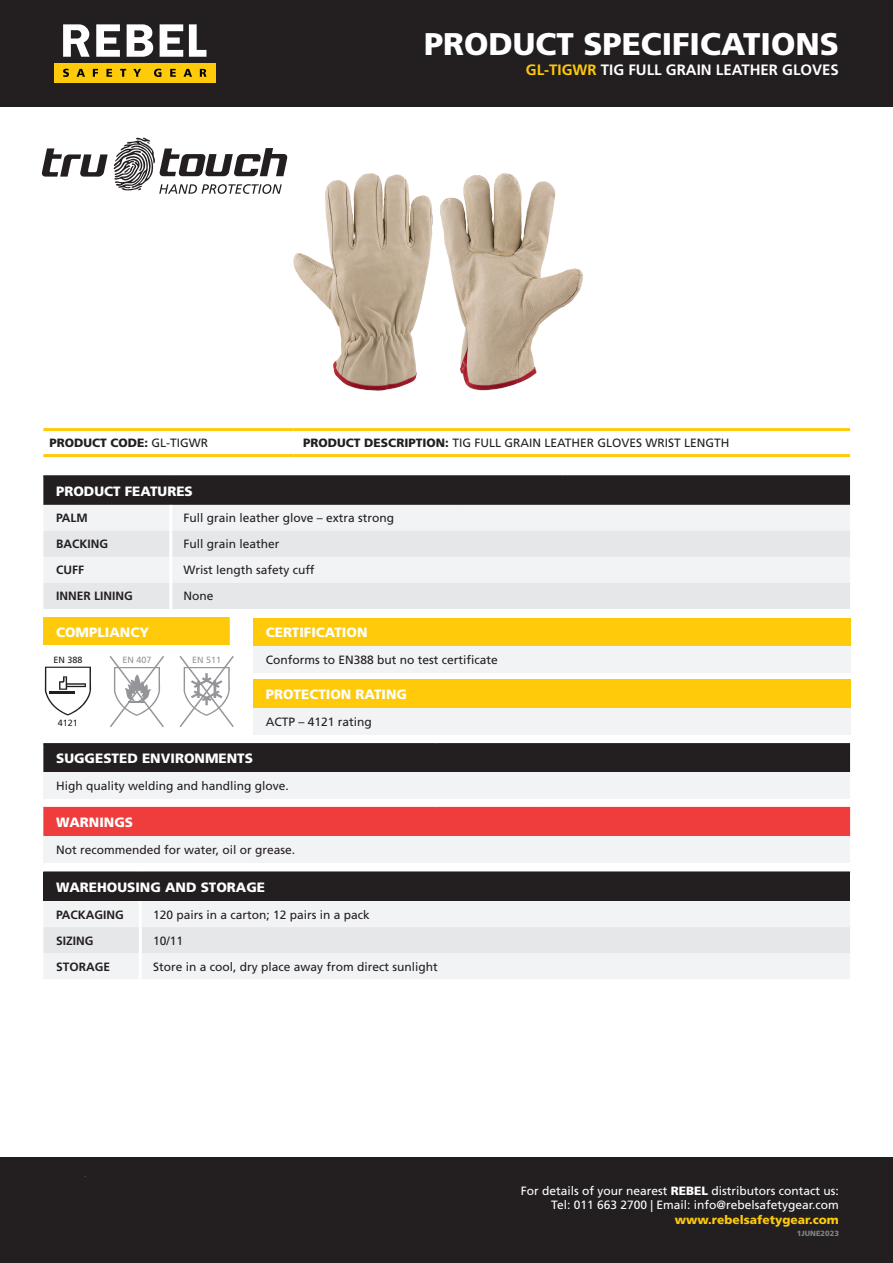
<style>
.page{position:relative;width:893px;height:1263px;background:#fff}
.page>*{position:absolute;margin:0;border:0;box-sizing:border-box;transform-origin:0 0}
.t1{font:900 31.35px "Frutiger LT Std";color:#fff}
.t2{font:700 15px "Frutiger LT Std";color:#fff}
.Table_heading{font:900 13.5px "Frutiger LT Std";color:#fff}
.Table_text{font:12px "Frutiger LT Std";color:#231f20}
.t3{font:12px/14.4px "Frutiger LT Std";color:#fff;text-align:right}
.Table_Heading_2{font:700 12px "Frutiger LT Std";color:#231f20}
.t4{font:900 12px "Frutiger LT Std";color:#feca0a}
.t5{font:900 12px "Frutiger LT Std";color:#231f20}
.Compliancy_text{font:9px "Frutiger LT Std";color:#939598}
.Compliancy_text-2{font:9px "Frutiger LT Std";color:#231f20}
.t6{font:900 7.5px "Frutiger LT Std";color:#808285}
.s1{color:#feca0a}
.s2{font-weight:400}
.s3{font-weight:900}
</style>
<div class="page">
<div style="left:0;top:0;width:893px;height:107px;background:#231f20"></div>
<div style="left:0;top:1157px;width:893px;height:106px;background:#231f20"></div>
<div style="left:54px;top:63px;width:162px;height:20px;background:#feca0a"></div>
<svg style="left:63px;top:24px;width:143px;height:33px"></svg>
<svg style="left:63px;top:69px;width:143px;height:8px"></svg>
<div style="left:43px;top:477px;width:807px;height:28px;background:#231f20"></div>
<div style="left:44px;top:505px;width:806px;height:26px;background:#f2f3f4"></div>
<svg style="left:43px;top:531px;width:807px;height:78px;fill:#e6e7e9"></svg>
<hr style="left:169px;top:505px;width:3px;height:26px;background:#fff">
<hr style="left:169px;top:531px;width:3px;height:26px;background:#fff">
<hr style="left:169px;top:557px;width:3px;height:26px;background:#fff">
<hr style="left:169px;top:583px;width:3px;height:26px;background:#fff">
<hr style="left:43px;top:475px;width:128px;height:2px;background:#231f20">
<hr style="left:171px;top:475px;width:289px;height:2px;background:#231f20">
<hr style="left:460px;top:475px;width:103px;height:2px;background:#231f20">
<hr style="left:563px;top:475px;width:287px;height:2px;background:#231f20">
<div style="left:43px;top:872px;width:807px;height:29px;background:#231f20"></div>
<div style="left:44px;top:901px;width:806px;height:78px;background:#f2f3f4"></div>
<div style="left:43px;top:927px;width:807px;height:26px;background:#e6e7e9"></div>
<hr style="left:139px;top:901px;width:3px;height:26px;background:#fff">
<hr style="left:139px;top:927px;width:3px;height:26px;background:#fff">
<hr style="left:139px;top:953px;width:3px;height:26px;background:#fff">
<hr style="left:43px;top:871px;width:97px;height:2px;background:#231f20">
<hr style="left:140px;top:871px;width:710px;height:2px;background:#231f20">
<div style="left:43px;top:745px;width:807px;height:28px;background:#231f20"></div>
<div style="left:43px;top:773px;width:807px;height:26px;background:#f2f3f4"></div>
<hr style="left:43px;top:743px;width:392px;height:2px;background:#231f20">
<hr style="left:435px;top:743px;width:103px;height:2px;background:#231f20">
<hr style="left:538px;top:743px;width:312px;height:2px;background:#231f20">
<div style="left:43px;top:808px;width:807px;height:28px;background:#ee3d3c"></div>
<div style="left:43px;top:836px;width:807px;height:26px;background:#f2f3f4"></div>
<hr style="left:43px;top:807px;width:392px;height:1px;background:#ee3d3c">
<hr style="left:435px;top:807px;width:103px;height:1px;background:#ee3d3c">
<hr style="left:538px;top:807px;width:312px;height:1px;background:#ee3d3c">
<hr style="left:43px;top:428px;width:251px;height:3px;background:#feca0a">
<hr style="left:294px;top:428px;width:556px;height:3px;background:#feca0a">
<hr style="left:43px;top:454px;width:251px;height:3px;background:#feca0a">
<hr style="left:294px;top:454px;width:556px;height:3px;background:#feca0a">
<img style="left:440px;top:173px;width:144px;height:218px">
<img style="left:293px;top:173px;width:140px;height:218px">
<svg style="left:42px;top:137px;width:245px;height:57px"></svg>
<div style="left:253px;top:618px;width:597px;height:28px;background:#feca0a"></div>
<div style="left:253px;top:646px;width:597px;height:26px;background:#f2f3f4"></div>
<div style="left:253px;top:679px;width:597px;height:29px;background:#feca0a"></div>
<div style="left:253px;top:708px;width:597px;height:26px;background:#f2f3f4"></div>
<div style="left:43px;top:618px;width:186px;height:27px;background:#feca0a"></div>
<hr style="left:43px;top:617px;width:187px;height:2px;background:#feca0a">
<hr style="left:228px;top:619px;width:2px;height:26px;background:#feca0a">
<svg style="left:45px;top:667px;width:46px;height:48px"></svg>
<hr style="left:49px;top:691px;width:26px;height:3px;background:#231f20">
<svg style="left:109px;top:656px;width:55px;height:71px"></svg>
<svg style="left:179px;top:656px;width:55px;height:71px"></svg>
<p class="t1" style="left:424px;top:25px;width:416px">PRODUCT SPECIFICATIONS</p>
<p class="t2" style="left:526px;top:61px;width:315px"><span class="s1">GL-TIGWR</span> TIG FULL GRAIN LEATHER GLOVES</p>
<p class="t5" style="left:49px;top:436px;width:160px">PRODUCT CODE: <span class="s2">GL-TIGWR</span></p>
<p class="Table_text" style="left:303px;top:436px;width:428px"><span class="s3">PRODUCT DESCRIPTION:</span> TIG FULL GRAIN LEATHER GLOVES WRIST LENGTH</p>
<p class="Table_heading" style="left:56px;top:483px;width:138px">PRODUCT FEATURES</p>
<p class="Table_Heading_2" style="left:56px;top:511px;width:33px">PALM</p>
<p class="Table_text" style="left:184px;top:511px;width:212px">Full grain leather glove – extra strong</p>
<p class="Table_Heading_2" style="left:56px;top:537px;width:53px">BACKING</p>
<p class="Table_text" style="left:184px;top:537px;width:98px">Full grain leather</p>
<p class="Table_Heading_2" style="left:56px;top:563px;width:29px">CUFF</p>
<p class="Table_text" style="left:184px;top:563px;width:133px">Wrist length safety cuff</p>
<p class="Table_Heading_2" style="left:56px;top:589px;width:78px">INNER LINING</p>
<p class="Table_text" style="left:184px;top:589px;width:31px">None</p>
<p class="Table_heading" style="left:56px;top:624px;width:95px">COMPLIANCY</p>
<p class="Compliancy_text-2" style="left:53px;top:654px;width:31px">EN 388</p>
<p class="Compliancy_text" style="left:122px;top:655px;width:31px">EN 407</p>
<p class="Compliancy_text" style="left:192px;top:655px;width:31px">EN 511</p>
<p class="Compliancy_text-2" style="left:58px;top:718px;width:22px">4121</p>
<p class="Table_heading" style="left:266px;top:624px;width:103px">CERTIFICATION</p>
<p class="Table_text" style="left:266px;top:653px;width:234px">Conforms to EN388 but no test certificate</p>
<p class="Table_heading" style="left:266px;top:686px;width:143px">PROTECTION RATING</p>
<p class="Table_text" style="left:266px;top:715px;width:108px">ACTP – 4121 rating</p>
<p class="Table_heading" style="left:56px;top:750px;width:198px">SUGGESTED ENVIRONMENTS</p>
<p class="Table_text" style="left:56px;top:779px;width:234px">High quality welding and handling glove.</p>
<p class="Table_heading" style="left:56px;top:814px;width:79px">WARNINGS</p>
<p class="Table_text" style="left:56px;top:843px;width:240px">Not recommended for water, oil or grease.</p>
<p class="Table_heading" style="left:56px;top:879px;width:211px">WAREHOUSING AND STORAGE</p>
<p class="Table_Heading_2" style="left:56px;top:907px;width:69px">PACKAGING</p>
<p class="Table_text" style="left:153px;top:907px;width:218px">120 pairs in a carton; 12 pairs in a pack</p>
<p class="Table_Heading_2" style="left:56px;top:933px;width:39px">SIZING</p>
<p class="Table_text" style="left:153px;top:933px;width:32px">10/11</p>
<p class="Table_Heading_2" style="left:56px;top:959px;width:56px">STORAGE</p>
<p class="Table_text" style="left:153px;top:959px;width:286px">Store in a cool, dry place away from direct sunlight</p>
<p class="t3" style="left:521px;top:1184px;width:320px">For details of your nearest <span class="s3">REBEL</span> distributors contact us:<br>Tel: 011 663 2700 | Email: info@rebelsafetygear.com</p>
<p class="t4" style="left:675px;top:1212px;width:166px">www.rebelsafetygear.com</p>
<p class="t6" style="left:797px;top:1228px;width:44px">1JUNE2023</p>
</div>
